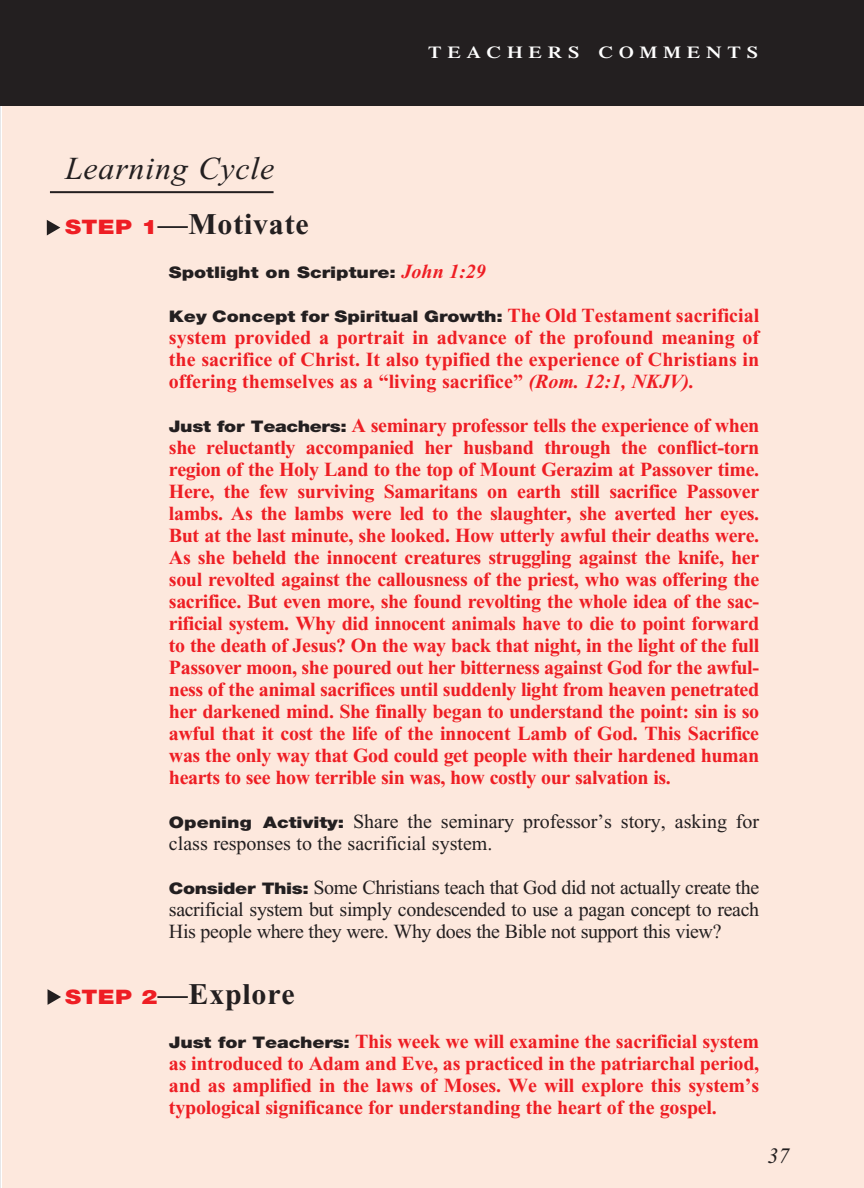
<style>
.page{position:relative;width:864px;height:1188px;background:#fff}
.page>*{position:absolute;margin:0;border:0;box-sizing:border-box;transform-origin:0 0}
.Main_Head_Teachers_C{font:italic 32px "Times New Roman";letter-spacing:.025em;color:#231f20}
.T_Aim_bodyXindent{font:700 30px "Times New Roman";letter-spacing:.025em;color:#231f20}
.t1{font:italic 22px "Times New Roman";color:#231f20}
.First_Line_Space_Tea{font:700 20px/22px "Times New Roman";letter-spacing:-.015em;color:#ee1e24;text-align:justify}
.First_Line_Space_Tea-2{font:20px/22px "Times New Roman";color:#231f20}
.Objectives_Body_Text{font:700 20px/22px "Times New Roman";color:#ee1e24;text-align:justify}
.t2{font:600 16.8px "Times";letter-spacing:.285em;color:#fff;scale:1.2 1}
.Objectives_Body_Text-2{font:900 16px "Helvetica Neue";color:#231f20;scale:1.2 1}
.s1{font-family:"Helvetica Neue";font-weight:900;font-size:20px;color:#ee1e24}
.s2{font-family:"Times New Roman";font-weight:700;font-style:italic;font-size:20px;color:#ee1e24}
.s3{font-family:"Times New Roman";font-weight:700;font-size:20px;color:#ee1e24}
.s4{font-style:italic}
.s5{font-family:"Helvetica Neue";font-weight:900;font-size:16px;color:#231f20}
.s6{font-family:"Helvetica Neue";font-weight:900;font-size:16px}
</style>
<div class="page">
<div style="left:2px;top:106px;width:862px;height:1082px;background:#fde8dd"></div>
<div style="left:0;top:0;width:864px;height:105px;background:#231f20"></div>
<hr style="left:50px;top:191px;width:224px;height:2px;background:#231f20">
<svg style="left:47px;top:220px;width:13px;height:15px"></svg>
<svg style="left:48px;top:989px;width:13px;height:16px"></svg>
<p class="t2" style="left:428px;top:43px;width:276px">TEACHERS COMMENTS</p>
<p class="Main_Head_Teachers_C" style="left:65px;top:152px;width:211px">Learning Cycle</p>
<p class="T_Aim_bodyXindent" style="left:65px;top:207px;width:245px"><span class="s1">STEP 1</span>—Motivate</p>
<p class="Objectives_Body_Text-2" style="left:169px;top:263px;width:266px">Spotlight on Scripture: <span class="s2">John 1:29</span></p>
<p class="Objectives_Body_Text-2" style="left:169px;top:307px;width:493px">Key Concept for Spiritual Growth: <span class="s3">The Old Testament sacrificial</span></p>
<p class="Objectives_Body_Text" style="left:169px;top:326px;width:592px">system provided a portrait in advance of the profound meaning of the sacrifice of Christ. It also typified the experience of Christians in offering themselves as a “living sacrifice” <span class="s4">(Rom. 12:1, NKJV).</span></p>
<p class="First_Line_Space_Tea" style="left:169px;top:414px;width:592px"><span class="s5">Just for Teachers:</span> A seminary professor tells the experience of when she reluctantly accompanied her husband through the conflict-torn region of the Holy Land to the top of Mount Gerazim at Passover time.<br>Here, the few surviving Samaritans on earth still sacrifice Passover lambs. As the lambs were led to the slaughter, she averted her eyes.<br>But at the last minute, she looked. How utterly awful their deaths were.<br>As she beheld the innocent creatures struggling against the knife, her soul revolted against the callousness of the priest, who was offering the sacrifice. But even more, she found revolting the whole idea of the sac&shy;rificial system. Why did innocent animals have to die to point forward to the death of Jesus? On the way back that night, in the light of the full Passover moon, she poured out her bitterness against God for the awful&shy;ness of the animal sacrifices until suddenly light from heaven penetrated her darkened mind. She finally began to understand the point: sin is so awful that it cost the life of the innocent Lamb of God. This Sacrifice was the only way that God could get people with their hardened human hearts to see how terrible sin was, how costly our salvation is.</p>
<p class="First_Line_Space_Tea-2" style="left:169px;top:810px;width:592px"><span class="s6">Opening Activity:</span> Share the seminary professor’s story, asking for class responses to the sacrificial system.</p>
<p class="First_Line_Space_Tea-2" style="left:169px;top:876px;width:592px;text-align:justify"><span class="s6">Consider This:</span> Some Christians teach that God did not actually create the sacrificial system but simply condescended to use a pagan concept to reach His people where they were. Why does the Bible not support this view?</p>
<p class="T_Aim_bodyXindent" style="left:65px;top:977px;width:231px"><span class="s1">STEP 2</span>—Explore</p>
<p class="First_Line_Space_Tea" style="left:169px;top:1030px;width:592px"><span class="s5">Just for Teachers:</span> This week we will examine the sacrificial system as introduced to Adam and Eve, as practiced in the patriarchal period, and as amplified in the laws of Moses. We will explore this system’s typological significance for understanding the heart of the gospel.</p>
<p class="t1" style="left:767px;top:1144px;width:23px">37</p>
</div>
